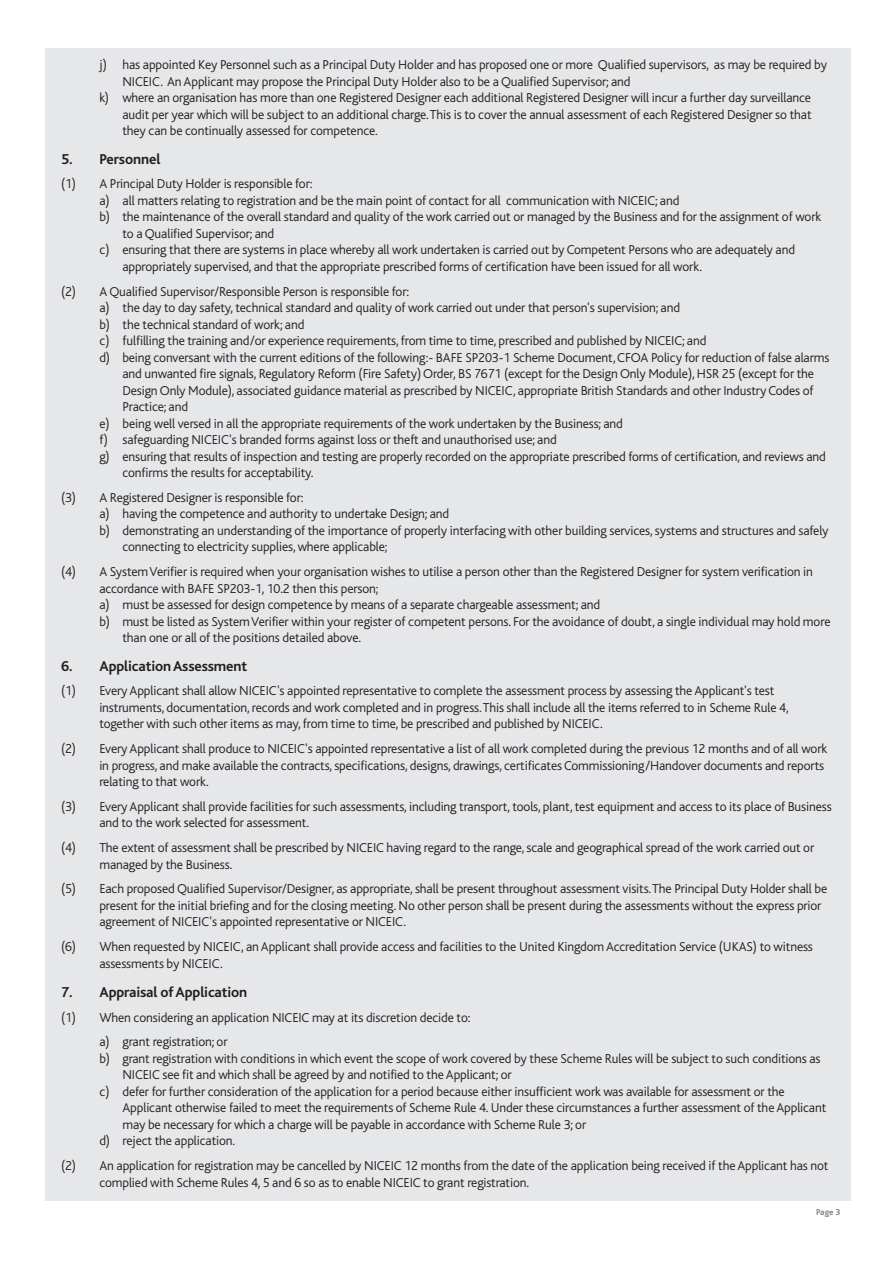
<style>
.page{position:relative;width:893px;height:1263px;background:#fff}
.page>*{position:absolute;margin:0;border:0;box-sizing:border-box;transform-origin:0 0}
.t1{font:700 15px "Bliss";letter-spacing:-.01em;color:#231f20}
.t2{font:300 13.5px/16.5px "Bliss";letter-spacing:-.01em;color:#231f20}
.t3{font:700 9px "Bliss";color:#808285}
</style>
<div class="page">
<div style="left:45px;top:48px;width:806px;height:609px;background:#e6e7e9"></div>
<div style="left:45px;top:652px;width:806px;height:548px;background:#e6e7e9"></div>
<p class="t2" style="left:99px;top:58px;width:729px">j) has appointed Key Personnel such as a Principal Duty Holder and has proposed one or more Qualified supervisors, as may be required by</p>
<p class="t2" style="left:122px;top:74px;width:510px">NICEIC. An Applicant may propose the Principal Duty Holder also to be a Qualified Supervisor; and</p>
<p class="t2" style="left:99px;top:91px;width:713px">k) where an organisation has more than one Registered Designer each additional Registered Designer will incur a further day surveillance</p>
<p class="t2" style="left:122px;top:107px;width:691px">audit per year which will be subject to an additional charge.This is to cover the annual assessment of each Registered Designer so that</p>
<p class="t2" style="left:122px;top:124px;width:257px">they can be continually assessed for competence.</p>
<p class="t1" style="left:61px;top:153px;width:101px">5. Personnel</p>
<p class="t2" style="left:61px;top:177px;width:253px">(1) A Principal Duty Holder is responsible for:</p>
<p class="t2" style="left:99px;top:193px;width:582px">a) all matters relating to registration and be the main point of contact for all communication with NICEIC; and</p>
<p class="t2" style="left:99px;top:210px;width:723px">b) the maintenance of the overall standard and quality of the work carried out or managed by the Business and for the assignment of work</p>
<p class="t2" style="left:122px;top:226px;width:153px">to a Qualified Supervisor; and</p>
<p class="t2" style="left:99px;top:243px;width:697px">c) ensuring that there are systems in place whereby all work undertaken is carried out by Competent Persons who are adequately and</p>
<p class="t2" style="left:122px;top:259px;width:581px">appropriately supervised, and that the appropriate prescribed forms of certification have been issued for all work.</p>
<p class="t2" style="left:61px;top:284px;width:350px">(2) A Qualified Supervisor/Responsible Person is responsible for:</p>
<p class="t2" style="left:99px;top:301px;width:582px">a) the day to day safety, technical standard and quality of work carried out under that person's supervision; and</p>
<p class="t2" style="left:99px;top:317px;width:207px">b) the technical standard of work; and</p>
<p class="t2" style="left:99px;top:334px;width:608px">c) fulfilling the training and/or experience requirements, from time to time, prescribed and published by NICEIC; and</p>
<p class="t2" style="left:99px;top:350px;width:732px">d) being conversant with the current editions of the following:- BAFE SP203-1 Scheme Document,CFOA Policy for reduction of false alarms</p>
<p class="t2" style="left:122px;top:367px;width:693px">and unwanted fire signals, Regulatory Reform (Fire Safety) Order, BS 7671 (except for the Design Only Module), HSR 25 (except for the</p>
<p class="t2" style="left:122px;top:383px;width:692px">Design Only Module), associated guidance material as prescribed by NICEIC, appropriate British Standards and other Industry Codes of</p>
<p class="t2" style="left:122px;top:400px;width:67px">Practice; and</p>
<p class="t2" style="left:99px;top:416px;width:525px">e) being well versed in all the appropriate requirements of the work undertaken by the Business; and</p>
<p class="t2" style="left:99px;top:433px;width:459px">f) safeguarding NICEIC's branded forms against loss or theft and unauthorised use; and</p>
<p class="t2" style="left:99px;top:449px;width:728px">g) ensuring that results of inspection and testing are properly recorded on the appropriate prescribed forms of certification, and reviews and</p>
<p class="t2" style="left:122px;top:466px;width:193px">confirms the results for acceptability.</p>
<p class="t2" style="left:61px;top:490px;width:244px">(3) A Registered Designer is responsible for:</p>
<p class="t2" style="left:99px;top:507px;width:351px">a) having the competence and authority to undertake Design; and</p>
<p class="t2" style="left:99px;top:523px;width:731px">b) demonstrating an understanding of the importance of properly interfacing with other building services, systems and structures and safely</p>
<p class="t2" style="left:122px;top:540px;width:267px">connecting to electricity supplies, where applicable;</p>
<p class="t2" style="left:61px;top:565px;width:753px">(4) A System Verifier is required when your organisation wishes to utilise a person other than the Registered Designer for system verification in</p>
<p class="t2" style="left:99px;top:581px;width:281px">accordance with BAFE SP203-1, 10.2 then this person;</p>
<p class="t2" style="left:99px;top:598px;width:502px">a) must be assessed for design competence by means of a separate chargeable assessment; and</p>
<p class="t2" style="left:99px;top:614px;width:733px">b) must be listed as System Verifier within your register of competent persons. For the avoidance of doubt, a single individual may hold more</p>
<p class="t2" style="left:122px;top:631px;width:240px">than one or all of the positions detailed above.</p>
<p class="t1" style="left:61px;top:660px;width:188px">6. Application Assessment</p>
<p class="t2" style="left:99px;top:684px;width:691px;text-indent:-38px">(1) Every Applicant shall allow NICEIC's appointed representative to complete the assessment process by assessing the Applicant's test instruments, documentation, records and work completed and in progress.This shall include all the items referred to in Scheme Rule 4, together with such other items as may, from time to time, be prescribed and published by NICEIC.</p>
<p class="t2" style="left:99px;top:742px;width:729px;text-indent:-38px">(2) Every Applicant shall produce to NICEIC's appointed representative a list of all work completed during the previous 12 months and of all work in progress, and make available the contracts, specifications, designs, drawings, certificates Commissioning/Handover documents and reports relating to that work.</p>
<p class="t2" style="left:99px;top:799px;width:734px;text-indent:-38px">(3) Every Applicant shall provide facilities for such assessments, including transport, tools, plant, test equipment and access to its place of Business and to the work selected for assessment.</p>
<p class="t2" style="left:99px;top:841px;width:716px;text-indent:-38px">(4) The extent of assessment shall be prescribed by NICEIC having regard to the range, scale and geographical spread of the work carried out or managed by the Business.</p>
<p class="t2" style="left:99px;top:882px;width:729px;text-indent:-38px">(5) Each proposed Qualified Supervisor/Designer, as appropriate, shall be present throughout assessment visits.The Principal Duty Holder shall be present for the initial briefing and for the closing meeting. No other person shall be present during the assessments without the express prior agreement of NICEIC's appointed representative or NICEIC.</p>
<p class="t2" style="left:99px;top:940px;width:715px;text-indent:-38px">(6) When requested by NICEIC, an Applicant shall provide access and facilities to the United Kingdom Accreditation Service (UKAS) to witness assessments by NICEIC.</p>
<p class="t1" style="left:61px;top:986px;width:188px">7. Appraisal of Application</p>
<p class="t2" style="left:99px;top:1006px;width:373px;line-height:24.8px;text-indent:-38px">(1) When considering an application NICEIC may at its discretion decide to: a) grant registration; or</p>
<p class="t2" style="left:99px;top:1051px;width:723px">b) grant registration with conditions in which event the scope of work covered by these Scheme Rules will be subject to such conditions as</p>
<p class="t2" style="left:122px;top:1068px;width:391px">NICEIC see fit and which shall be agreed by and notified to the Applicant; or</p>
<p class="t2" style="left:99px;top:1084px;width:687px">c) defer for further consideration of the application for a period because either insufficient work was available for assessment or the</p>
<p class="t2" style="left:122px;top:1101px;width:705px">Applicant otherwise failed to meet the requirements of Scheme Rule 4. Under these circumstances a further assessment of the Applicant</p>
<p class="t2" style="left:122px;top:1117px;width:465px">may be necessary for which a charge will be payable in accordance with Scheme Rule 3; or</p>
<p class="t2" style="left:99px;top:1134px;width:137px">d) reject the application.</p>
<p class="t2" style="left:99px;top:1159px;width:731px;text-indent:-38px">(2) An application for registration may be cancelled by NICEIC 12 months from the date of the application being received if the Applicant has not complied with Scheme Rules 4, 5 and 6 so as to enable NICEIC to grant registration.</p>
<p class="t3" style="left:816px;top:1209px;width:26px">Page 3</p>
</div>
